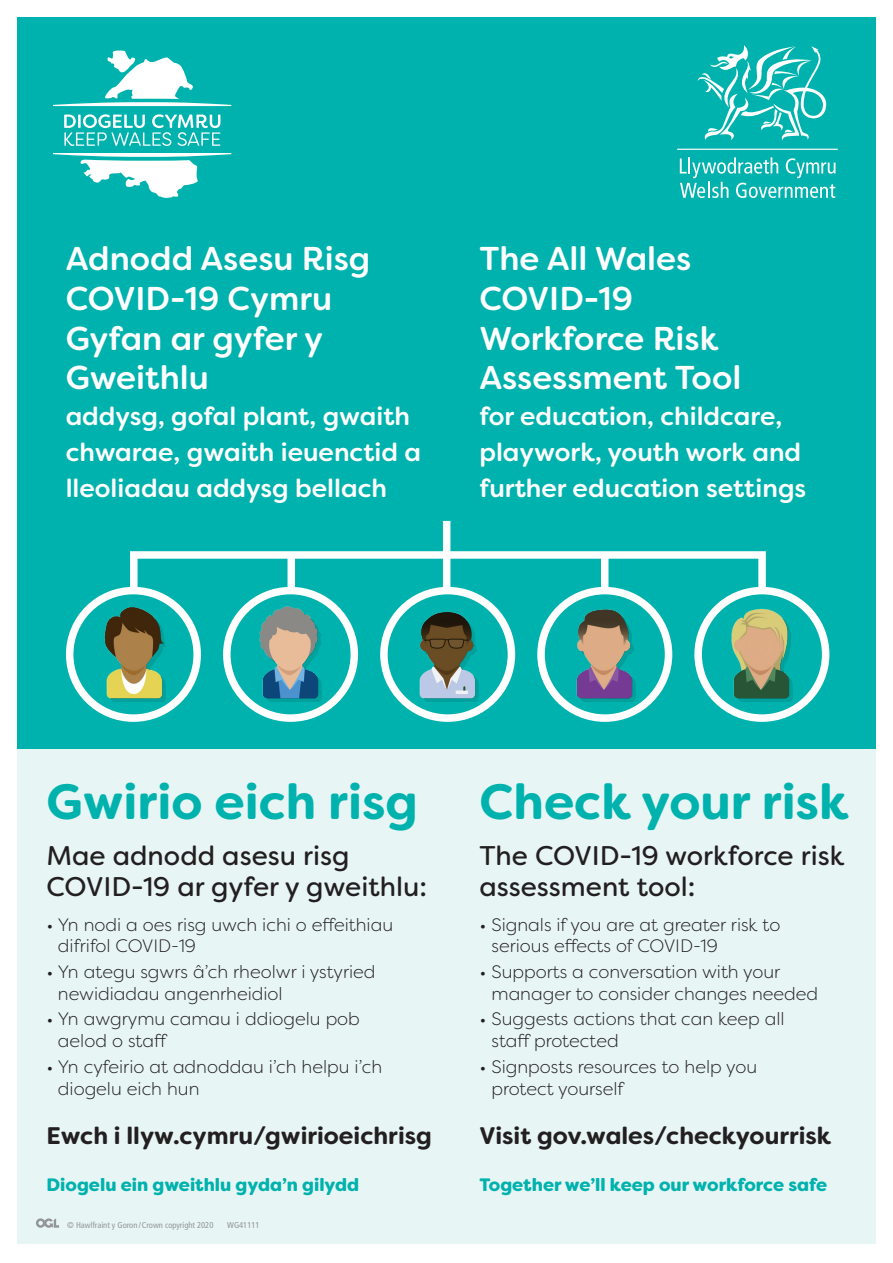
<style>
.page{position:relative;width:893px;height:1263px;background:#fff}
.page>*{position:absolute;margin:0;border:0;box-sizing:border-box;transform-origin:0 0}
.t1{font:700 49.5px "Filson Soft";color:#00b2ad}
.t2{font:500 33px/39.6px "Filson Soft";color:#fff}
.t3{font:27px/31.5px "Filson Soft";color:#231f20}
.t4{font:500 25.5px/36px "Filson Soft";color:#fff}
.t5{font:700 24px "Filson Soft";color:#231f20}
.t6{font:300 18px/21.6px "Filson Soft";color:#231f20}
.t7{font:900 18px "Filson Soft";color:#00b2ad}
.t8{font:condensed 8.55px "Frutiger LT Std";color:#939598}
</style>
<div class="page">
<div style="left:17px;top:719px;width:859px;height:525px;background:#e7f5f4"></div>
<div style="left:17px;top:17px;width:859px;height:731px;background:#00b2ad"></div>
<svg style="left:53px;top:51px;width:178px;height:55px"></svg>
<svg style="left:53px;top:153px;width:178px;height:45px"></svg>
<svg style="left:64px;top:114px;width:156px;height:32px"></svg>
<svg style="left:698px;top:45px;width:128px;height:95px"></svg>
<svg style="left:680px;top:157px;width:155px;height:41px"></svg>
<hr style="left:677px;top:149px;width:161px;height:1px;background:#fff">
<svg style="left:36px;top:1218px;width:23px;height:10px"></svg>
<img style="left:77px;top:596px;width:114px;height:113px">
<div style="left:66px;top:587px;width:135px;height:135px;border:8px solid #fff;border-radius:50%"></div>
<img style="left:233px;top:596px;width:114px;height:113px">
<div style="left:223px;top:587px;width:135px;height:135px;border:8px solid #fff;border-radius:50%"></div>
<img style="left:390px;top:596px;width:114px;height:113px">
<div style="left:380px;top:587px;width:135px;height:135px;border:8px solid #fff;border-radius:50%"></div>
<img style="left:547px;top:596px;width:114px;height:113px">
<div style="left:537px;top:587px;width:135px;height:135px;border:8px solid #fff;border-radius:50%"></div>
<img style="left:704px;top:596px;width:114px;height:113px">
<div style="left:694px;top:587px;width:135px;height:135px;border:8px solid #fff;border-radius:50%"></div>
<div style="left:130px;top:551px;width:636px;height:41px;border:8px solid #fff"></div>
<div style="left:288px;top:557px;width:7px;height:32px;background:#fff"></div>
<div style="left:443px;top:521px;width:7px;height:68px;background:#fff"></div>
<div style="left:601px;top:557px;width:7px;height:32px;background:#fff"></div>
<h2 class="t2" style="left:66px;top:239px;width:306px">Adnodd Asesu Risg<br>COVID-19 Cymru<br>Gyfan ar gyfer y<br>Gweithlu</h2>
<h3 class="t4" style="left:66px;top:398px;width:357px">addysg, gofal plant, gwaith chwarae, gwaith ieuenctid a lleoliadau addysg bellach</h3>
<h2 class="t2" style="left:479px;top:239px;width:263px">The All Wales<br>COVID-19<br>Workforce Risk<br>Assessment Tool</h2>
<h3 class="t4" style="left:479px;top:398px;width:328px">for education, childcare, playwork, youth work and further education settings</h3>
<h1 class="t1" style="left:47px;top:770px;width:373px">Gwirio eich risg</h1>
<h3 class="t3" style="left:47px;top:839px;width:382px">Mae adnodd asesu risg<br>COVID-19 ar gyfer y gweithlu:</h3>
<p class="t6" style="left:58px;top:913px;width:337px;text-indent:-11px">• Yn nodi a oes risg uwch ichi o effeithiau difrifol COVID-19</p>
<p class="t6" style="left:58px;top:961px;width:319px;text-indent:-11px">• Yn ategu sgwrs â’ch rheolwr i ystyried newidiadau angenrheidiol</p>
<p class="t6" style="left:58px;top:1008px;width:303px;text-indent:-11px">• Yn awgrymu camau i ddiogelu pob aelod o staff</p>
<p class="t6" style="left:58px;top:1056px;width:326px;text-indent:-11px">• Yn cyfeirio at adnoddau i’ch helpu i’ch diogelu eich hun</p>
<h3 class="t5" style="left:47px;top:1120px;width:387px">Ewch i llyw.cymru/gwirioeichrisg</h3>
<p class="t7" style="left:47px;top:1173px;width:314px">Diogelu ein gweithlu gyda’n gilydd</p>
<p class="t8" style="left:67px;top:1220px;width:148px">© Hawlfraint y Goron / Crown copyright 2020</p>
<p class="t8" style="left:227px;top:1220px;width:34px">WG41111</p>
<h1 class="t1" style="left:479px;top:770px;width:371px">Check your risk</h1>
<h3 class="t3" style="left:479px;top:839px;width:366px">The COVID-19 workforce risk assessment tool:</h3>
<p class="t6" style="left:491px;top:913px;width:291px;text-indent:-12px">• Signals if you are at greater risk to serious effects of COVID-19</p>
<p class="t6" style="left:491px;top:961px;width:328px;text-indent:-12px">• Supports a conversation with your manager to consider changes needed</p>
<p class="t6" style="left:491px;top:1008px;width:295px;text-indent:-12px">• Suggests actions that can keep all staff protected</p>
<p class="t6" style="left:491px;top:1056px;width:267px;text-indent:-12px">• Signposts resources to help you protect yourself</p>
<h3 class="t5" style="left:479px;top:1120px;width:353px">Visit gov.wales/checkyourrisk</h3>
<p class="t7" style="left:479px;top:1173px;width:349px">Together we’ll keep our workforce safe</p>
</div>
